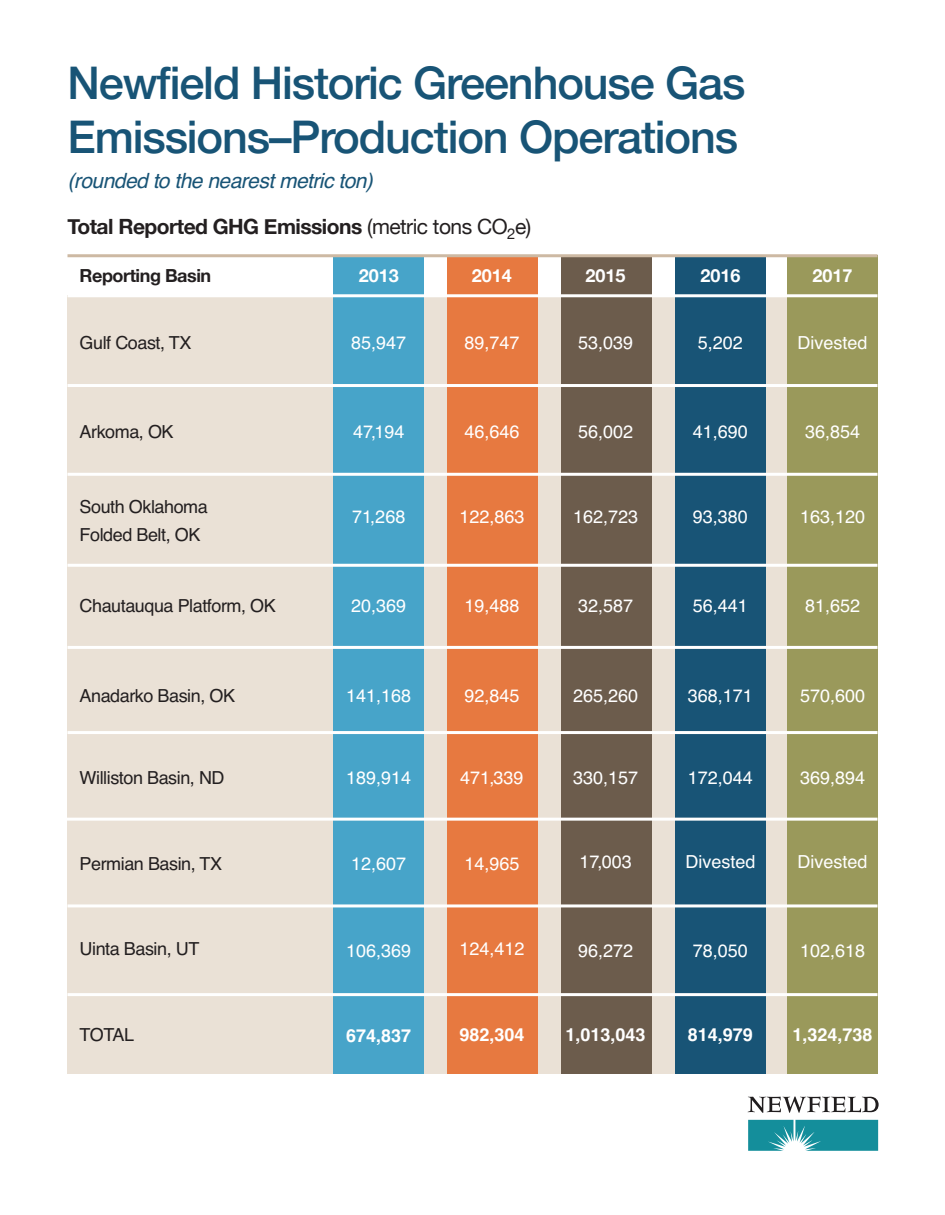
<style>
.page{position:relative;width:945px;height:1215px;background:#fff}
.page>*{position:absolute;margin:0;border:0;box-sizing:border-box;transform-origin:0 0}
.t1{font:500 45px/54px "Helvetica Neue";letter-spacing:-.025em;color:#185476}
.t2{font:700 21px "Helvetica Neue";letter-spacing:-.025em;color:#231f20}
.t3{font:italic 21px "Helvetica";letter-spacing:-.025em;color:#185476}
.t4{font:18px "Helvetica";color:#fff}
.t5{font:18px/28.5px "Helvetica";letter-spacing:-.025em;color:#231f20}
.t6{font:700 18px "Helvetica";color:#fff}
.t7{font:700 18px "Helvetica Neue";color:#fff}
.t8{font:700 18px "Helvetica Neue";letter-spacing:-.025em;color:#231f20}
.s1{font-weight:400}
</style>
<div class="page">
<div style="left:68px;top:295px;width:809px;height:779px;background:#eae1d6"></div>
<svg style="left:748px;top:1097px;width:131px;height:16px"></svg>
<svg style="left:748px;top:1120px;width:130px;height:31px;background:#2d9aa5"></svg>
<div style="left:447px;top:256px;width:90px;height:818px;background:#e77940"></div>
<div style="left:334px;top:256px;width:90px;height:818px;background:#47a4c9"></div>
<div style="left:561px;top:257px;width:90px;height:817px;background:#6c5c4c"></div>
<div style="left:676px;top:255px;width:90px;height:819px;background:#185476"></div>
<div style="left:787px;top:255px;width:91px;height:819px;background:#9a995b"></div>
<hr style="left:68px;top:254px;width:810px;height:3px;background:#cdb9a3">
<hr style="left:68px;top:384px;width:810px;height:3px;background:#fff">
<hr style="left:68px;top:473px;width:810px;height:3px;background:#fff">
<hr style="left:68px;top:993px;width:810px;height:3px;background:#fff">
<hr style="left:61px;top:818px;width:817px;height:3px;background:#fff">
<hr style="left:68px;top:564px;width:810px;height:3px;background:#fff">
<hr style="left:68px;top:904px;width:810px;height:3px;background:#fff">
<hr style="left:68px;top:646px;width:810px;height:3px;background:#fff">
<hr style="left:68px;top:731px;width:810px;height:3px;background:#fff">
<hr style="left:68px;top:294px;width:810px;height:3px;background:#fff">
<h1 class="t1" style="left:68px;top:55px;width:679px">Newfield Historic Greenhouse Gas<br>Emissions–Production Operations</h1>
<p class="t3" style="left:68px;top:168px;width:307px">(rounded to the nearest metric ton)</p>
<p class="t2" style="left:68px;top:214px;width:465px">Total Reported GHG Emissions <span class="s1">(metric tons CO</span><sub>2</sub><span class="s1">e)</span></p>
<p class="t8" style="left:80px;top:264px;width:133px">Reporting Basin</p>
<p class="t7" style="left:359px;top:264px;width:42px">2013</p>
<p class="t7" style="left:472px;top:264px;width:42px">2014</p>
<p class="t7" style="left:586px;top:264px;width:42px">2015</p>
<p class="t7" style="left:700px;top:264px;width:42px">2016</p>
<p class="t7" style="left:813px;top:264px;width:42px">2017</p>
<p class="t5" style="left:80px;top:329px;width:113px">Gulf Coast, TX</p>
<p class="t4" style="left:351px;top:332px;width:57px">85,947</p>
<p class="t4" style="left:464px;top:332px;width:57px">89,747</p>
<p class="t4" style="left:578px;top:332px;width:57px">53,039</p>
<p class="t4" style="left:698px;top:332px;width:47px">5,202</p>
<p class="t4" style="left:798px;top:332px;width:72px">Divested</p>
<p class="t5" style="left:80px;top:417px;width:95px">Arkoma, OK</p>
<p class="t4" style="left:353px;top:421px;width:53px">47,194</p>
<p class="t4" style="left:464px;top:421px;width:57px">46,646</p>
<p class="t4" style="left:578px;top:421px;width:57px">56,002</p>
<p class="t4" style="left:693px;top:421px;width:57px">41,690</p>
<p class="t4" style="left:805px;top:421px;width:57px">36,854</p>
<p class="t5" style="left:80px;top:492px;width:130px">South Oklahoma<br>Folded Belt, OK</p>
<p class="t4" style="left:352px;top:506px;width:55px">71,268</p>
<p class="t4" style="left:459px;top:506px;width:67px">122,863</p>
<p class="t4" style="left:573px;top:506px;width:67px">162,723</p>
<p class="t4" style="left:693px;top:506px;width:57px">93,380</p>
<p class="t4" style="left:800px;top:506px;width:67px">163,120</p>
<p class="t5" style="left:80px;top:591px;width:198px">Chautauqua Platform, OK</p>
<p class="t4" style="left:351px;top:595px;width:57px">20,369</p>
<p class="t4" style="left:464px;top:595px;width:57px">19,488</p>
<p class="t4" style="left:578px;top:595px;width:57px">32,587</p>
<p class="t4" style="left:693px;top:595px;width:57px">56,441</p>
<p class="t4" style="left:805px;top:595px;width:57px">81,652</p>
<p class="t5" style="left:80px;top:681px;width:157px">Anadarko Basin, OK</p>
<p class="t4" style="left:346px;top:685px;width:67px">141,168</p>
<p class="t4" style="left:464px;top:685px;width:57px">92,845</p>
<p class="t4" style="left:573px;top:685px;width:67px">265,260</p>
<p class="t4" style="left:688px;top:685px;width:67px">368,171</p>
<p class="t4" style="left:800px;top:685px;width:67px">570,600</p>
<p class="t5" style="left:80px;top:764px;width:146px">Williston Basin, ND</p>
<p class="t4" style="left:346px;top:767px;width:67px">189,914</p>
<p class="t4" style="left:460px;top:767px;width:65px">471,339</p>
<p class="t4" style="left:573px;top:767px;width:67px">330,157</p>
<p class="t4" style="left:688px;top:767px;width:67px">172,044</p>
<p class="t4" style="left:800px;top:767px;width:67px">369,894</p>
<p class="t5" style="left:80px;top:849px;width:144px">Permian Basin, TX</p>
<p class="t4" style="left:351px;top:853px;width:57px">12,607</p>
<p class="t4" style="left:464px;top:853px;width:57px">14,965</p>
<p class="t4" style="left:579px;top:851px;width:54px">17,003</p>
<p class="t4" style="left:685px;top:851px;width:72px">Divested</p>
<p class="t4" style="left:798px;top:851px;width:72px">Divested</p>
<p class="t5" style="left:80px;top:935px;width:121px">Uinta Basin, UT</p>
<p class="t4" style="left:346px;top:940px;width:67px">106,369</p>
<p class="t4" style="left:459px;top:938px;width:67px">124,412</p>
<p class="t4" style="left:578px;top:940px;width:57px">96,272</p>
<p class="t4" style="left:693px;top:940px;width:57px">78,050</p>
<p class="t4" style="left:800px;top:940px;width:67px">102,618</p>
<p class="t5" style="left:80px;top:1020px;width:56px">TOTAL</p>
<p class="t6" style="left:346px;top:1025px;width:67px">674,837</p>
<p class="t6" style="left:459px;top:1024px;width:67px">982,304</p>
<p class="t6" style="left:566px;top:1024px;width:82px">1,013,043</p>
<p class="t6" style="left:688px;top:1024px;width:67px">814,979</p>
<p class="t6" style="left:792px;top:1024px;width:82px">1,324,738</p>
</div>
